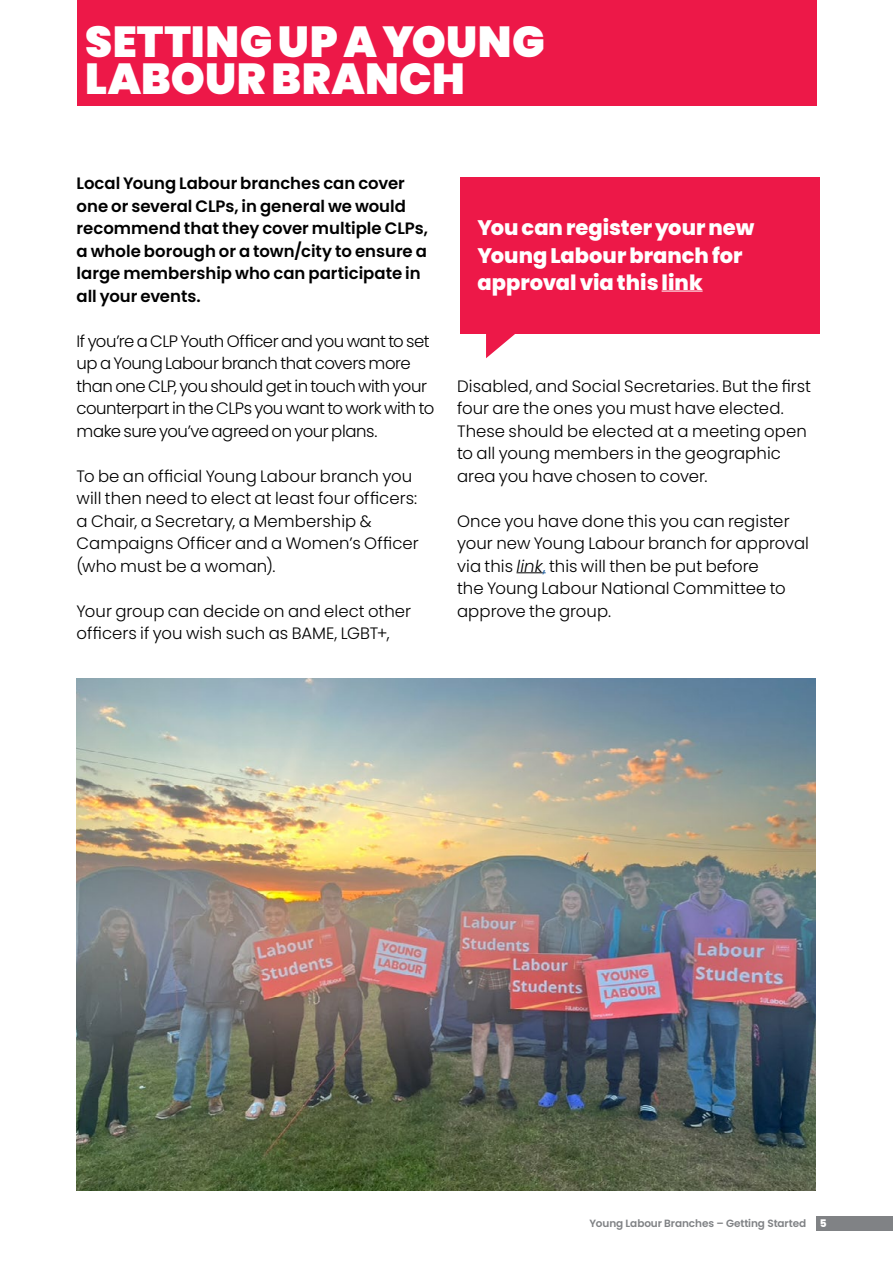
<style>
.page{position:relative;width:893px;height:1263px;background:#fff}
.page>*{position:absolute;margin:0;border:0;box-sizing:border-box;transform-origin:0 0}
.t1{font:900 43.35px/37.5px "Poppins";letter-spacing:.01em;color:#fff}
.t2{font:800 21px/27px "Poppins";color:#fff}
.t3{font:300 16.5px/22.5px "Poppins";color:#000}
.t4{font:600 16.5px/22.5px "Poppins";color:#000}
.t5{font:300 16.5px/22.5px "Poppins";letter-spacing:-.03em;color:#000}
.t6{font:600 10.5px "Poppins";letter-spacing:-.01em;color:#808285}
.t7{font:800 10.5px "Poppins";color:#fff}
.s1{font-style:italic}
.s2{color:#215e9e}
</style>
<div class="page">
<div style="left:816px;top:1216px;width:77px;height:15px;background:#808285"></div>
<svg style="left:516px;top:572px;width:30px;height:1px"></svg>
<img style="left:77px;top:678px;width:738px;height:513px">
<div style="left:77px;top:0;width:739px;height:105px;background:#ed1848"></div>
<div style="left:460px;top:177px;width:360px;height:157px;background:#ed1848"></div>
<svg style="left:486px;top:334px;width:29px;height:24px"></svg>
<hr style="left:662px;top:291px;width:41px;height:1px;background:#fff">
<h1 class="t1" style="left:85px;top:23px;width:461px">SETTING UP A YOUNG<br>LABOUR BRANCH</h1>
<p class="t4" style="left:77px;top:172px;width:353px">Local Young Labour branches can cover one or several CLPs, in general we would recommend that they cover multiple CLPs, a whole borough or a town/city to ensure a large membership who can participate in all your events.</p>
<p class="t5" style="left:77px;top:330px;width:359px">If you’re a CLP Youth Officer and you want to set up a Young Labour branch that covers more than one CLP, you should get in touch with your counterpart in the CLPs you want to work with to make sure you’ve agreed on your plans.</p>
<p class="t3" style="left:77px;top:465px;width:344px">To be an official Young Labour branch you will then need to elect at least four officers: a Chair, a Secretary, a Membership &amp; Campaigns Officer and a Women’s Officer (who must be a woman).</p>
<p class="t3" style="left:77px;top:600px;width:336px">Your group can decide on and elect other officers if you wish such as BAME, LGBT+,</p>
<p class="t2" style="left:477px;top:215px;width:278px">You can register your new<br>Young Labour branch for approval via this link</p>
<p class="t3" style="left:457px;top:375px;width:356px">Disabled, and Social Secretaries. But the first four are the ones you must have elected.<br>These should be elected at a meeting open to all young members in the geographic area you have chosen to cover.</p>
<p class="t3" style="left:457px;top:510px;width:353px">Once you have done this you can register your new Young Labour branch for approval via this <span class="s1">link</span><span class="s2">,</span> this will then be put before<br>the Young Labour National Committee to approve the group.</p>
<p class="t6" style="left:589px;top:1217px;width:218px">Young Labour Branches – Getting Started</p>
<p class="t7" style="left:820px;top:1217px;width:8px">5</p>
</div>
